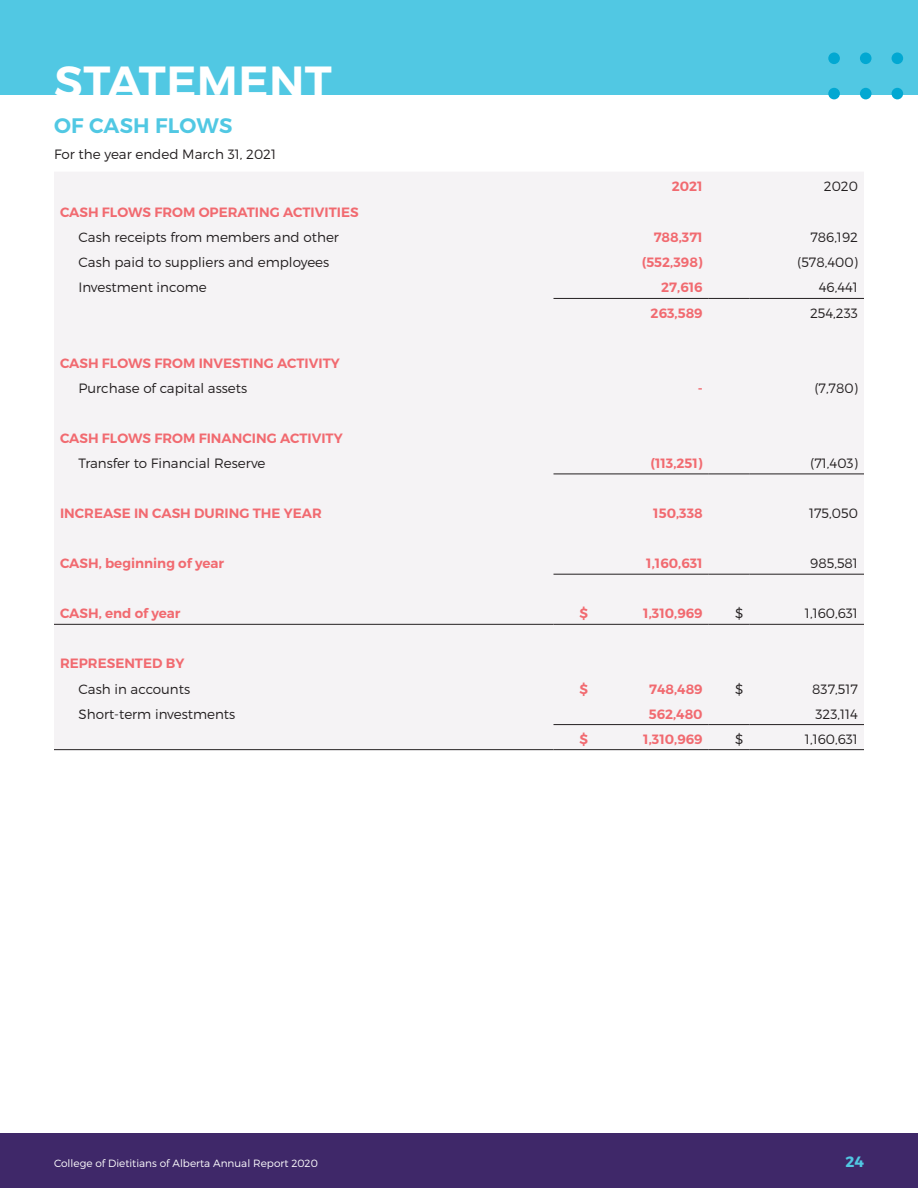
<style>
.page{position:relative;width:918px;height:1188px;background:#fff}
.page>*{position:absolute;margin:0;border:0;box-sizing:border-box;transform-origin:0 0}
.t1{font:600 45px "Montserrat";letter-spacing:.01em;color:#fff}
.t2{font:600 21px "Montserrat";letter-spacing:.01em;color:#51c8e3}
.t3{font:700 15px "Montserrat";color:#51c8e3}
.t4{font:300 13.5px "Montserrat";color:#231f20}
.t5{font:600 13.5px "Montserrat";color:#f16a70}
.t6{font:300 10.5px "Montserrat";color:#fff}
</style>
<div class="page">
<div style="left:0;top:1134px;width:918px;height:54px;background:#3f2869"></div>
<div style="left:0;top:0;width:918px;height:94px;background:#51c8e3"></div>
<div style="left:892px;top:52px;width:11px;height:12px;background:#02a8d2;border-radius:50%"></div>
<div style="left:860px;top:52px;width:12px;height:12px;background:#02a8d2;border-radius:50%"></div>
<div style="left:828px;top:52px;width:12px;height:12px;background:#02a8d2;border-radius:50%"></div>
<div style="left:892px;top:88px;width:11px;height:11px;background:#02a8d2;border-radius:50%"></div>
<div style="left:860px;top:88px;width:12px;height:11px;background:#02a8d2;border-radius:50%"></div>
<div style="left:828px;top:88px;width:12px;height:11px;background:#02a8d2;border-radius:50%"></div>
<div style="left:54px;top:172px;width:810px;height:577px;background:#f5f3f5"></div>
<hr style="left:554px;top:298px;width:40px;height:1px;background:#231f20">
<hr style="left:594px;top:298px;width:115px;height:1px;background:#231f20">
<hr style="left:709px;top:298px;width:40px;height:1px;background:#231f20">
<hr style="left:749px;top:298px;width:115px;height:1px;background:#231f20">
<hr style="left:554px;top:474px;width:40px;height:1px;background:#231f20">
<hr style="left:594px;top:474px;width:115px;height:1px;background:#231f20">
<hr style="left:709px;top:474px;width:40px;height:1px;background:#231f20">
<hr style="left:749px;top:474px;width:115px;height:1px;background:#231f20">
<hr style="left:554px;top:574px;width:40px;height:1px;background:#231f20">
<hr style="left:594px;top:574px;width:115px;height:1px;background:#231f20">
<hr style="left:709px;top:574px;width:40px;height:1px;background:#231f20">
<hr style="left:749px;top:574px;width:115px;height:1px;background:#231f20">
<hr style="left:54px;top:624px;width:500px;height:1px;background:#231f20">
<hr style="left:554px;top:624px;width:40px;height:1px;background:#231f20">
<hr style="left:594px;top:624px;width:115px;height:1px;background:#231f20">
<hr style="left:709px;top:624px;width:40px;height:1px;background:#231f20">
<hr style="left:749px;top:624px;width:115px;height:1px;background:#231f20">
<hr style="left:594px;top:724px;width:115px;height:1px;background:#231f20">
<hr style="left:709px;top:724px;width:40px;height:1px;background:#231f20">
<hr style="left:749px;top:724px;width:115px;height:1px;background:#231f20">
<hr style="left:554px;top:724px;width:40px;height:1px;background:#231f20">
<hr style="left:54px;top:749px;width:500px;height:1px;background:#231f20">
<hr style="left:554px;top:749px;width:40px;height:1px;background:#231f20">
<hr style="left:594px;top:749px;width:115px;height:1px;background:#231f20">
<hr style="left:709px;top:749px;width:40px;height:1px;background:#231f20">
<hr style="left:749px;top:749px;width:115px;height:1px;background:#231f20">
<h1 class="t1" style="left:54px;top:54px;width:279px">STATEMENT</h1>
<h2 class="t2" style="left:54px;top:112px;width:180px">OF CASH FLOWS</h2>
<p class="t4" style="left:54px;top:146px;width:224px">For the year ended March 31, 2021</p>
<p class="t5" style="left:672px;top:178px;width:32px">2021</p>
<p class="t4" style="left:824px;top:178px;width:36px">2020</p>
<p class="t5" style="left:60px;top:204px;width:300px">CASH FLOWS FROM OPERATING ACTIVITIES</p>
<p class="t4" style="left:78px;top:229px;width:262px">Cash receipts from members and other</p>
<p class="t5" style="left:654px;top:229px;width:51px">788,371</p>
<p class="t4" style="left:810px;top:229px;width:49px">786,192</p>
<p class="t4" style="left:78px;top:254px;width:252px">Cash paid to suppliers and employees</p>
<p class="t5" style="left:642px;top:254px;width:62px">(552,398)</p>
<p class="t4" style="left:797px;top:254px;width:62px">(578,400)</p>
<p class="t4" style="left:78px;top:279px;width:130px">Investment income</p>
<p class="t5" style="left:661px;top:279px;width:43px">27,616</p>
<p class="t4" style="left:819px;top:279px;width:41px">46,441</p>
<p class="t5" style="left:651px;top:304px;width:54px">263,589</p>
<p class="t4" style="left:810px;top:304px;width:49px">254,233</p>
<p class="t5" style="left:60px;top:355px;width:281px">CASH FLOWS FROM INVESTING ACTIVITY</p>
<p class="t4" style="left:78px;top:380px;width:170px">Purchase of capital assets</p>
<p class="t5" style="left:698px;top:380px;width:7px">-</p>
<p class="t4" style="left:814px;top:380px;width:45px">(7,780)</p>
<p class="t5" style="left:60px;top:430px;width:284px">CASH FLOWS FROM FINANCING ACTIVITY</p>
<p class="t4" style="left:78px;top:455px;width:189px">Transfer to Financial Reserve</p>
<p class="t5" style="left:650px;top:455px;width:54px">(113,251)</p>
<p class="t4" style="left:810px;top:455px;width:49px">(71,403)</p>
<p class="t5" style="left:60px;top:505px;width:263px">INCREASE IN CASH DURING THE YEAR</p>
<p class="t5" style="left:653px;top:505px;width:51px">150,338</p>
<p class="t4" style="left:809px;top:505px;width:50px">175,050</p>
<p class="t5" style="left:60px;top:555px;width:166px">CASH, beginning of year</p>
<p class="t5" style="left:646px;top:555px;width:58px">1,160,631</p>
<p class="t4" style="left:810px;top:555px;width:49px">985,581</p>
<p class="t5" style="left:60px;top:605px;width:122px">CASH, end of year</p>
<p class="t5" style="left:579px;top:605px;width:10px">$</p>
<p class="t5" style="left:643px;top:605px;width:61px">1,310,969</p>
<p class="t4" style="left:735px;top:605px;width:10px">$</p>
<p class="t4" style="left:805px;top:605px;width:55px">1,160,631</p>
<p class="t5" style="left:60px;top:655px;width:126px">REPRESENTED BY</p>
<p class="t4" style="left:78px;top:681px;width:113px">Cash in accounts</p>
<p class="t5" style="left:579px;top:680px;width:10px">$</p>
<p class="t5" style="left:649px;top:680px;width:55px">748,489</p>
<p class="t4" style="left:735px;top:681px;width:10px">$</p>
<p class="t4" style="left:812px;top:681px;width:47px">837,517</p>
<p class="t4" style="left:78px;top:706px;width:158px">Short-term investments</p>
<p class="t5" style="left:649px;top:705px;width:56px">562,480</p>
<p class="t4" style="left:815px;top:706px;width:44px">323,114</p>
<p class="t5" style="left:579px;top:731px;width:10px">$</p>
<p class="t5" style="left:643px;top:731px;width:61px">1,310,969</p>
<p class="t4" style="left:735px;top:731px;width:10px">$</p>
<p class="t4" style="left:805px;top:731px;width:55px">1,160,631</p>
<p class="t6" style="left:54px;top:1157px;width:265px">College of Dietitians of Alberta Annual Report 2020</p>
<p class="t3" style="left:846px;top:1152px;width:20px">24</p>
</div>
